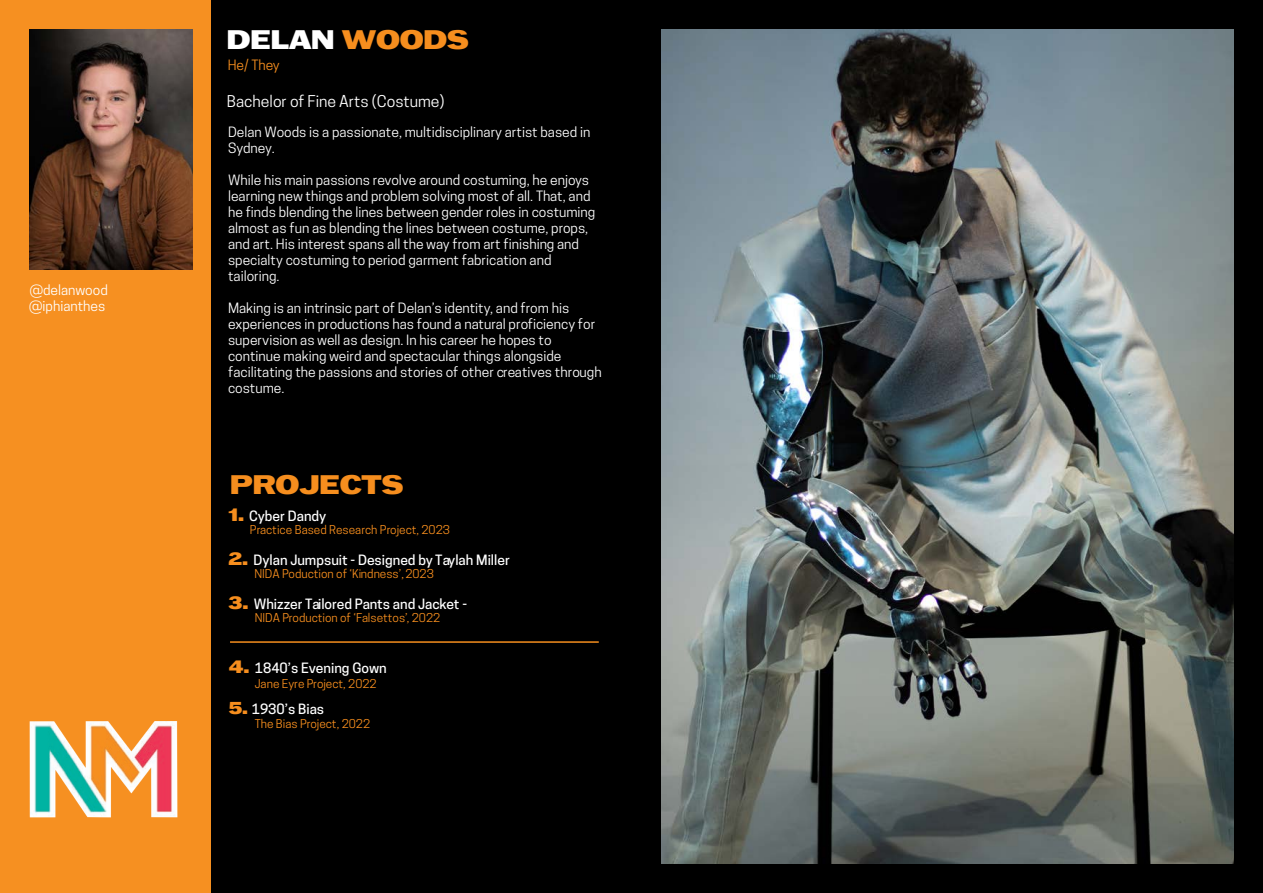
<style>
.page{position:relative;width:1263px;height:893px;background:#fff}
.page>*{position:absolute;margin:0;border:0;box-sizing:border-box;transform-origin:0 0}
.t1{font:26.7px "Murs Gothic Wide Dark";color:#fff;scale:1.04 1}
.t2{font:26.7px "Murs Gothic Wide Dark";color:#f68e1e;scale:1.04 1}
.t3{font:15.3px "Cooper Hewitt";color:#fff;scale:1.04 1}
.t4{font:13.35px/16px "Cooper Hewitt";color:#fff;scale:1.04 1}
.t5{font:500 13.35px "Cooper Hewitt";color:#fff;scale:1.04 1}
.t6{font:13.35px "Cooper Hewitt";letter-spacing:-.01em;color:#f68e1e;scale:1.04 1}
.t7{font:11.4px "Cooper Hewitt";color:#f68e1e;scale:1.04 1}
.s1{color:#f68e1e}
.s2{font-family:"Murs Gothic Wide Dark";font-weight:400;font-size:17.85px;color:#f68e1e}
.s3{font-family:"Murs Gothic Wide Dark";font-weight:400;font-size:17.25px;color:#f68e1e}
</style>
<div class="page">
<div style="left:210px;top:0;width:1053px;height:893px;background:#000"></div>
<img style="left:661px;top:30px;width:572px;height:833px">
<div style="left:0;top:0;width:210px;height:893px;background:#f69021"></div>
<img style="left:30px;top:30px;width:163px;height:240px">
<hr style="left:230px;top:641px;width:369px;height:2px;background:#f68e1e">
<img style="left:29px;top:721px;width:148px;height:97px">
<p class="t4" style="left:29px;top:282px;width:77px">@delanwood @iphianthes</p>
<h1 class="t1" style="left:227px;top:21px;width:234px">DELAN <span class="s1">WOODS</span></h1>
<p class="t6" style="left:228px;top:57px;width:51px">He/ They</p>
<p class="t3" style="left:227px;top:92px;width:211px">Bachelor of Fine Arts (Costume)</p>
<p class="t4" style="left:228px;top:124px;width:350px">Delan Woods is a passionate, multidisciplinary artist based in<br>Sydney.</p>
<p class="t4" style="left:228px;top:172px;width:355px">While his main passions revolve around costuming, he enjoys learning new things and problem solving most of all. That, and he finds blending the lines between gender roles in costuming almost as fun as blending the lines between costume, props, and art. His interest spans all the way from art finishing and specialty costuming to period garment fabrication and tailoring.</p>
<p class="t4" style="left:228px;top:300px;width:361px">Making is an intrinsic part of Delan’s identity, and from his experiences in productions has found a natural proficiency for supervision as well as design. In his career he hopes to continue making weird and spectacular things alongside facilitating the passions and stories of other creatives through costume.</p>
<h1 class="t2" style="left:230px;top:466px;width:168px">PROJECTS</h1>
<p class="t5" style="left:228px;top:508px;width:96px"><span class="s2">1.</span> Cyber Dandy</p>
<p class="t7" style="left:250px;top:523px;width:194px">Practice Based Research Project, 2023</p>
<p class="t5" style="left:228px;top:552px;width:272px"><span class="s2">2.</span> Dylan Jumpsuit - Designed by Taylah Miller</p>
<p class="t7" style="left:254px;top:567px;width:174px">NIDA Poduction of ‘Kindness’, 2023</p>
<p class="t5" style="left:228px;top:596px;width:231px"><span class="s2">3.</span> Whizzer Tailored Pants and Jacket -</p>
<p class="t7" style="left:255px;top:611px;width:180px">NIDA Production of ‘Falsettos’, 2022</p>
<p class="t5" style="left:229px;top:660px;width:153px"><span class="s2">4.</span> 1840’s Evening Gown</p>
<p class="t7" style="left:255px;top:676px;width:119px">Jane Eyre Project, 2022</p>
<p class="t5" style="left:229px;top:701px;width:93px"><span class="s3">5.</span> 1930’s Bias</p>
<p class="t7" style="left:255px;top:717px;width:113px">The Bias Project, 2022</p>
</div>
